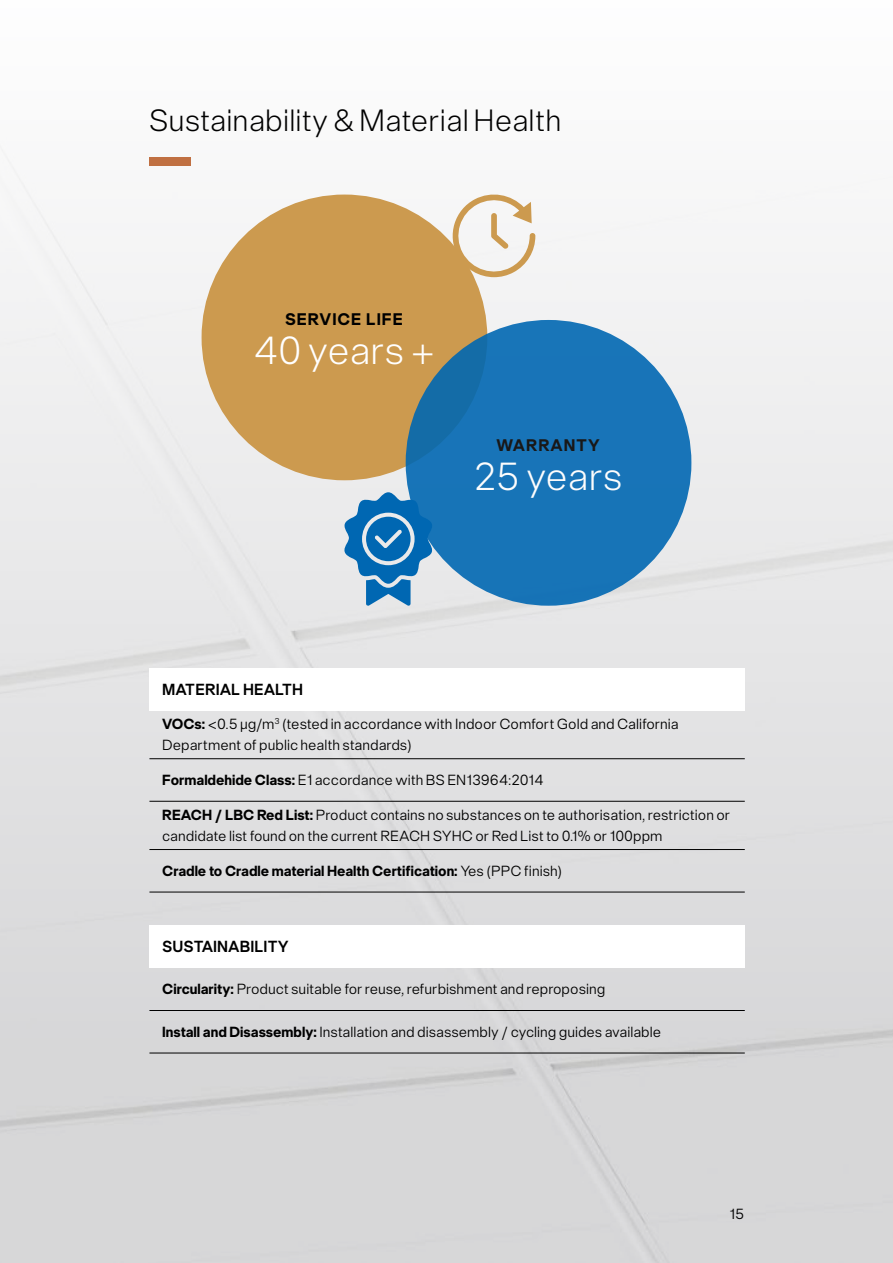
<style>
.page{position:relative;width:893px;height:1263px;background:#fff}
.page>*{position:absolute;margin:0;border:0;box-sizing:border-box;transform-origin:0 0}
.t1{font:300 42px "neue Singular D Extra";letter-spacing:-.01em;color:#fff}
.t2{font:300 33px "neue Singular D Extra";color:#000}
.t3{font:18px "neue Singular D Bold";letter-spacing:.05em;color:#000}
.t4{font:700 17.25px "neue Singular D Semi";color:#000}
.t5{font:15.75px/21px "neue Singular D Light";color:#000}
.t6{font:15.75px "neue Singular D Bold";color:#000}
.s1{font-family:"neue Singular D Bold"}
.s2{font-family:"neue Singular D Light"}
</style>
<div class="page">
<img style="left:0;top:146px;width:893px;height:1117px">
<div style="left:149px;top:157px;width:42px;height:8px;background:#c07042"></div>
<div style="left:149px;top:668px;width:596px;height:42px;background:#fff"></div>
<hr style="left:149px;top:758px;width:596px;height:1px;background:#000">
<hr style="left:149px;top:801px;width:596px;height:1px;background:#000">
<hr style="left:149px;top:849px;width:596px;height:1px;background:#000">
<hr style="left:149px;top:892px;width:596px;height:1px;background:#000">
<div style="left:149px;top:925px;width:596px;height:43px;background:#fff"></div>
<hr style="left:149px;top:1010px;width:596px;height:1px;background:#000">
<hr style="left:149px;top:1053px;width:596px;height:1px;background:#000">
<div style="left:202px;top:195px;width:285px;height:285px;background:#cc9a4f;border-radius:50%"></div>
<div style="left:406px;top:320px;width:285px;height:286px;background:linear-gradient(to right,#1771b1,#1875ba);border-radius:50%"></div>
<svg style="left:344px;top:492px;width:89px;height:114px;background:#5999c7"></svg>
<svg style="left:451px;top:191px;width:84px;height:86px"></svg>
<h2 class="t2" style="left:149px;top:100px;width:414px">Sustainability &amp; Material Health</h2>
<p class="t3" style="left:285px;top:308px;width:119px">SERVICE LIFE</p>
<h1 class="t1" style="left:253px;top:325px;width:184px">40 years +</h1>
<p class="t3" style="left:496px;top:434px;width:105px">WARRANTY</p>
<h1 class="t1" style="left:474px;top:450px;width:150px">25 years</h1>
<p class="t4" style="left:162px;top:678px;width:142px">MATERIAL HEALTH</p>
<p class="t5" style="left:162px;top:713px;width:518px"><span class="s1">VOCs:</span> &lt;0.5 μg/m<sup>3</sup> (tested in accordance with Indoor Comfort Gold and California<br>Department of public health standards)</p>
<p class="t5" style="left:162px;top:769px;width:383px"><span class="s1">Formaldehide Class:</span> E1 accordance with BS EN13964:2014</p>
<p class="t5" style="left:162px;top:804px;width:570px"><span class="s1">REACH / LBC Red List:</span> Product contains no substances on te authorisation, restriction or candidate list found on the current REACH SYHC or Red List to 0.1% or 100ppm</p>
<p class="t6" style="left:162px;top:861px;width:402px">Cradle to Cradle material Health Certification: <span class="s2">Yes (PPC finish)</span></p>
<p class="t4" style="left:162px;top:936px;width:128px">SUSTAINABILITY</p>
<p class="t5" style="left:162px;top:978px;width:445px"><span class="s1">Circularity:</span> Product suitable for reuse, refurbishment and reproposing</p>
<p class="t5" style="left:162px;top:1021px;width:500px"><span class="s1">Install and Disassembly:</span> Installation and disassembly / cycling guides available</p>
<p class="t5" style="left:729px;top:1203px;width:16px">15</p>
</div>
